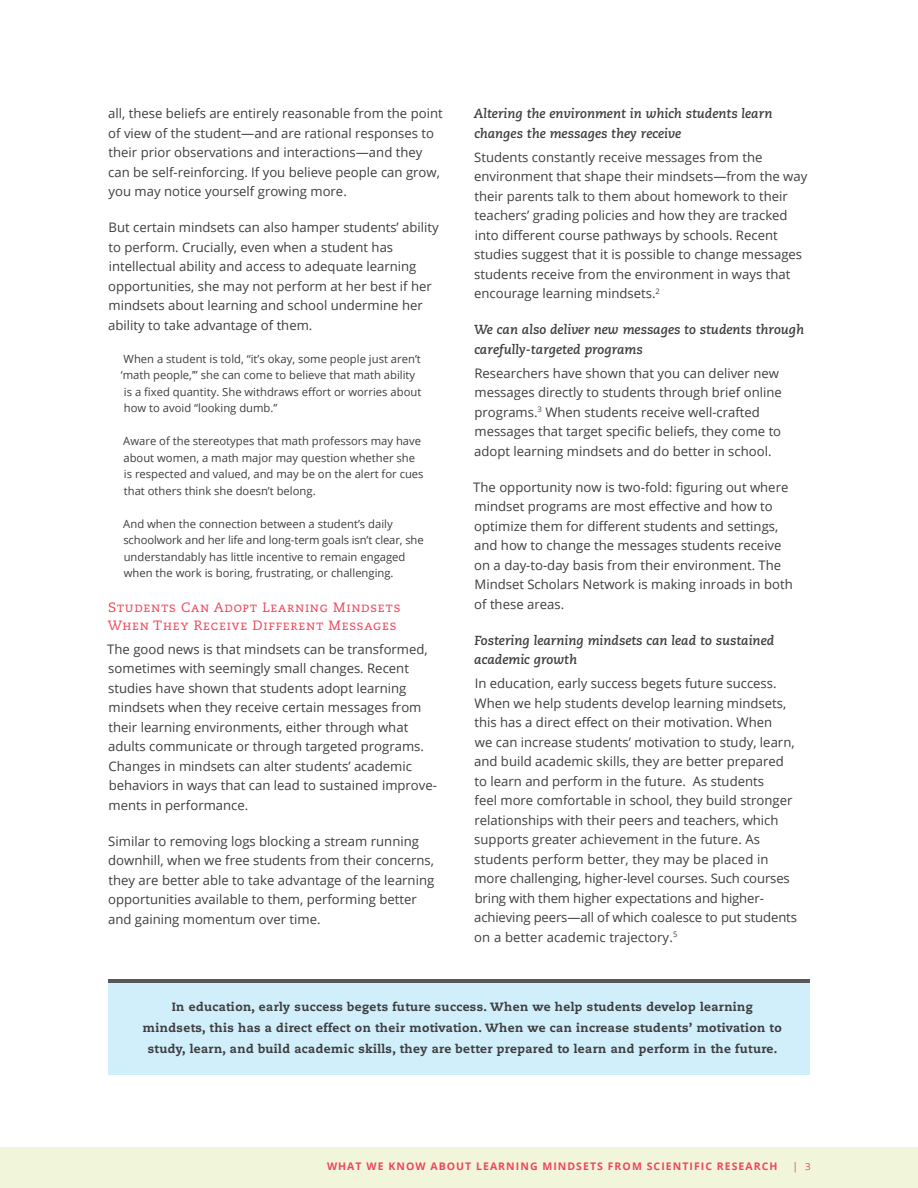
<style>
.page{position:relative;width:918px;height:1188px;background:#fff}
.page>*{position:absolute;margin:0;border:0;box-sizing:border-box;transform-origin:0 0}
.body{font:13.5px/18px "Caecilia Roman SC";letter-spacing:.05em;color:#ef465b}
.body-2{font:13.2px/19.5px "Open Sans";color:#3e3e3f}
.subheads_space_above{font:italic 700 13.2px/19.5px "Caecilia";color:#3e3e3f}
.body-3{font:800 12px/21px "Caecilia";letter-spacing:.03em;color:#3e3e3f;text-align:center}
.body-4{font:11.25px/16.5px "Open Sans";color:#3e3e3f}
.t1{font:700 10.5px "Open Sans";letter-spacing:.1em;color:#ef465b}
.t2{font:10.5px "Open Sans";color:#ef465b}
.s1{font-size:9.75px}
</style>
<div class="page">
<div style="left:0;top:1147px;width:918px;height:41px;background:#f1f6db"></div>
<div style="left:108px;top:979px;width:702px;height:96px;background:#d1eefb"></div>
<hr style="left:108px;top:979px;width:702px;height:3px;background:#57585a">
<p class="body-2" style="left:108px;top:103px;width:336px">all, these beliefs are entirely reasonable from the point of view of the student—and are rational responses to their prior observations and interactions—and they can be self-reinforcing. If you believe people can grow, you may notice yourself growing more.</p>
<p class="body-2" style="left:108px;top:217px;width:332px">But certain mindsets can also hamper students’ ability to perform. Crucially, even when a student has intellectual ability and access to adequate learning opportunities, she may not perform at her best if her mindsets about learning and school undermine her ability to take advantage of them.</p>
<p class="body-4" style="left:121px;top:350px;width:302px">When a student is told, “it’s okay, some people just aren’t ‘math people,’” she can come to believe that math ability is a fixed quantity. She withdraws effort or worries about how to avoid “looking dumb.”</p>
<p class="body-4" style="left:123px;top:432px;width:302px">Aware of the stereotypes that math professors may have about women, a math major may question whether she is respected and valued, and may be on the alert for cues that others think she doesn’t belong.</p>
<p class="body-4" style="left:123px;top:515px;width:302px">And when the connection between a student’s daily schoolwork and her life and long-term goals isn’t clear, she understandably has little incentive to remain engaged when the work is boring, frustrating, or challenging.</p>
<p class="body" style="left:108px;top:598px;width:294px">Students Can Adopt Learning Mindsets<br>When They Receive Different Messages</p>
<p class="body-2" style="left:107px;top:639px;width:331px">The good news is that mindsets can be transformed, sometimes with seemingly small changes. Recent studies have shown that students adopt learning mindsets when they receive certain messages from their learning environments, either through what adults communicate or through targeted programs.<br>Changes in mindsets can alter students’ academic behaviors in ways that can lead to sustained improve&shy;ments in performance.</p>
<p class="body-2" style="left:108px;top:831px;width:328px">Similar to removing logs blocking a stream running downhill, when we free students from their concerns, they are better able to take advantage of the learning opportunities available to them, performing better and gaining momentum over time.</p>
<p class="subheads_space_above" style="left:474px;top:104px;width:300px">Altering the environment in which students learn changes the messages they receive</p>
<p class="body-2" style="left:474px;top:147px;width:335px">Students constantly receive messages from the environment that shape their mindsets—from the way their parents talk to them about homework to their teachers’ grading policies and how they are tracked into different course pathways by schools. Recent studies suggest that it is possible to change messages students receive from the environment in ways that encourage learning mindsets.<sup>2</sup></p>
<p class="subheads_space_above" style="left:474px;top:320px;width:332px">We can also deliver new messages to students through carefully-targeted programs</p>
<p class="body-2" style="left:474px;top:363px;width:309px">Researchers have shown that you can deliver new messages directly to students through brief online programs.<sup>3</sup> When students receive well-crafted messages that target specific beliefs, they come to adopt learning mindsets and do better in school.</p>
<p class="body-2" style="left:473px;top:477px;width:321px">The opportunity now is two-fold: figuring out where mindset programs are most effective and how to optimize them for different students and settings, and how to change the messages students receive on a day-to-day basis from their environment. The Mindset Scholars Network is making inroads in both of these areas.</p>
<p class="subheads_space_above" style="left:474px;top:631px;width:302px">Fostering learning mindsets can lead to sustained academic growth</p>
<p class="body-2" style="left:474px;top:673px;width:324px">In education, early success begets future success.<br>When we help students develop learning mindsets, this has a direct effect on their motivation. When<br>we can increase students’ motivation to study, learn, and build academic skills, they are better prepared to learn and perform in the future. As students<br>feel more comfortable in school, they build stronger relationships with their peers and teachers, which supports greater achievement in the future. As students perform better, they may be placed in more challenging, higher-level courses. Such courses bring with them higher expectations and higher&shy;achieving peers—all of which coalesce to put students on a better academic trajectory.<sup>5</sup></p>
<p class="body-3" style="left:143px;top:996px;width:640px">In education, early success begets future success. When we help students develop learning mindsets, this has a direct effect on their motivation. When we can increase students’ motivation to study, learn, and build academic skills, they are better prepared to learn and perform in the future.</p>
<p class="t1" style="left:327px;top:1159px;width:452px">WHAT WE KNOW ABOUT LEARNING MINDSETS FROM SCIENTIFIC RESEARCH</p>
<p class="t2" style="left:793px;top:1159px;width:20px">| <span class="s1">3</span></p>
</div>
